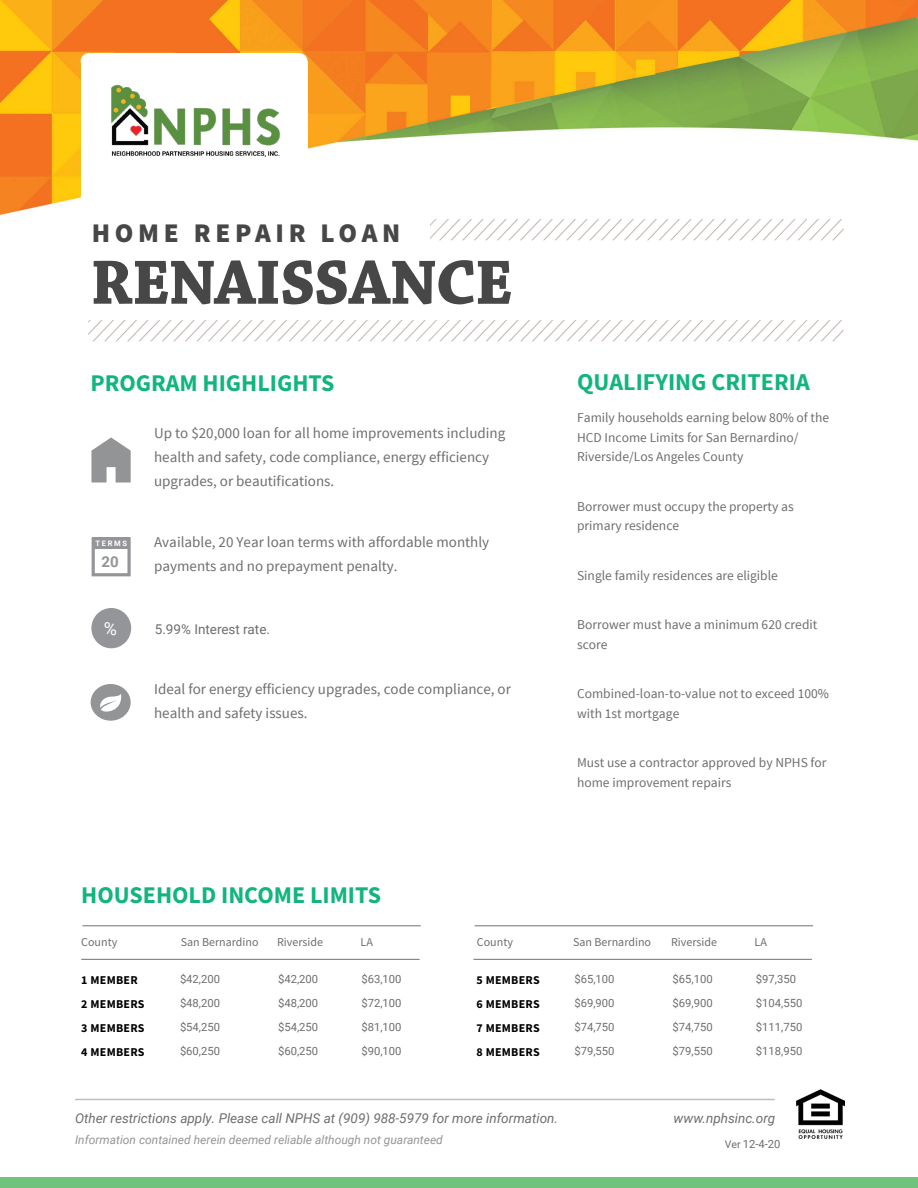
<style>
.page{position:relative;width:918px;height:1188px;background:#fff}
.page>*{position:absolute;margin:0;border:0;box-sizing:border-box;transform-origin:0 0}
.t1{font:700 66px "Chaparral Pro";letter-spacing:-.02em;color:#484748}
.t2{font:900 27px "Source Sans Pro";letter-spacing:.175em;color:#484748}
.t3{font:700 24px "Source Sans Pro";color:#12b57b}
.t4{font:18px "Roboto";color:#fff}
.t5{font:15px/24px "Source Sans Pro";color:#6d6e71}
.t6{font:700 15px "Roboto";color:#929495}
.t7{font:13.5px/19.5px "Source Sans Pro";color:#6d6e71}
.t8{font:italic 13.5px "Roboto";color:#6d6e71}
.t9{font:13.5px "Roboto";color:#6d6e71}
.t10{font:12px/24px "Source Sans Pro";color:#6d6e71;text-align:justify}
.t11{font:700 12px/24px "Source Sans Pro";letter-spacing:.02em;color:#000}
.t12{font:italic 12px "Roboto";color:#939598}
.t13{font:11.25px "Roboto";color:#6d6e71}
.t14{font:10.5px "Roboto";color:#6d6e71}
.t15{font:700 7.5px "Roboto";letter-spacing:.22em;color:#fff}
</style>
<div class="page">
<img style="left:0;top:0;width:918px;height:217px">
<div style="left:81px;top:62px;width:227px;height:144px;background:#fff"></div>
<div style="left:88px;top:53px;width:211px;height:148px;background:#fff"></div>
<img style="left:111px;top:84px;width:169px;height:73px">
<div style="left:81px;top:53px;width:15px;height:16px;background:#fff;border-radius:50%"></div>
<div style="left:292px;top:53px;width:15px;height:16px;background:#fff;border-radius:50%"></div>
<div style="left:0;top:1178px;width:918px;height:10px;background:#70c27c"></div>
<hr style="left:75px;top:1099px;width:700px;height:1px;background:#bcbec0">
<img style="left:796px;top:1090px;width:48px;height:49px">
<img style="left:430px;top:216px;width:414px;height:25px">
<img style="left:88px;top:320px;width:756px;height:22px">
<svg style="left:91px;top:437px;width:40px;height:45px"></svg>
<div style="left:91px;top:608px;width:40px;height:40px;background:#939598;border-radius:50%"></div>
<svg style="left:91px;top:684px;width:40px;height:37px"></svg>
<hr style="left:81px;top:959px;width:339px;height:1px;background:#776e6c">
<hr style="left:473px;top:959px;width:339px;height:1px;background:#776e6c">
<hr style="left:82px;top:926px;width:339px;height:1px;background:#776e6c">
<hr style="left:475px;top:926px;width:338px;height:1px;background:#776e6c">
<svg style="left:92px;top:537px;width:39px;height:39px"></svg>
<div style="left:93px;top:538px;width:37px;height:11px;background:#939598"></div>
<p class="t2" style="left:92px;top:214px;width:310px">HOME REPAIR LOAN</p>
<p class="t1" style="left:90px;top:244px;width:424px">RENAISSANCE</p>
<p class="t3" style="left:90px;top:366px;width:246px">PROGRAM HIGHLIGHTS</p>
<p class="t5" style="left:154px;top:421px;width:353px">Up to $20,000 loan for all home improvements including health and safety, code compliance, energy efficiency upgrades, or beautifications.</p>
<p class="t15" style="left:96px;top:538px;width:33px">TERMS</p>
<p class="t6" style="left:102px;top:552px;width:19px">20</p>
<p class="t4" style="left:104px;top:616px;width:15px">%</p>
<p class="t5" style="left:154px;top:531px;width:337px">Available, 20 Year loan terms with affordable monthly payments and no prepayment penalty.</p>
<p class="t5" style="left:154px;top:616px;width:165px">Competitive interest rates</p>
<p class="t9" style="left:155px;top:620px;width:117px">5.99% Interest rate.</p>
<p class="t5" style="left:154px;top:678px;width:358px">Ideal for energy efficiency upgrades, code compliance, or health and safety issues.</p>
<p class="t3" style="left:81px;top:879px;width:302px">HOUSEHOLD INCOME LIMITS</p>
<p class="t3" style="left:577px;top:367px;width:234px">QUALIFYING CRITERIA</p>
<p class="t7" style="left:577px;top:408px;width:254px">Family households earning below 80% of the<br>HCD Income Limits for San Bernardino/<br>Riverside/Los Angeles County</p>
<p class="t7" style="left:577px;top:497px;width:218px">Borrower must occupy the property as primary residence</p>
<p class="t7" style="left:577px;top:566px;width:202px">Single family residences are eligible</p>
<p class="t7" style="left:577px;top:615px;width:242px">Borrower must have a minimum 620 credit score</p>
<p class="t7" style="left:577px;top:684px;width:253px">Combined-loan-to-value not to exceed 100% with 1st mortgage</p>
<p class="t7" style="left:577px;top:753px;width:251px">Must use a contractor approved by NPHS for home improvement repairs</p>
<p class="t10" style="left:81px;top:930px;width:38px">County</p>
<p class="t10" style="left:181px;top:930px;width:79px">San Bernardino</p>
<p class="t10" style="left:277px;top:930px;width:47px">Riverside</p>
<p class="t10" style="left:361px;top:930px;width:14px">LA</p>
<p class="t10" style="left:477px;top:930px;width:38px">County</p>
<p class="t10" style="left:573px;top:930px;width:79px">San Bernardino</p>
<p class="t10" style="left:671px;top:930px;width:47px">Riverside</p>
<p class="t10" style="left:754px;top:930px;width:14px">LA</p>
<p class="t10" style="left:573px;top:968px;width:40px">$62,050 $66,650 $71,250 $75,850</p>
<p class="t10" style="left:671px;top:968px;width:40px">$62,050 $66,650 $71,250 $75,850</p>
<p class="t10" style="left:754px;top:968px;width:46px;text-align:left">$90,200 $96,900 $103,550 $110,250</p>
<p class="t13" style="left:180px;top:971px;width:42px">$42,200</p>
<p class="t13" style="left:278px;top:971px;width:42px">$42,200</p>
<p class="t13" style="left:361px;top:971px;width:42px">$63,100</p>
<p class="t13" style="left:574px;top:971px;width:42px">$65,100</p>
<p class="t13" style="left:673px;top:971px;width:42px">$65,100</p>
<p class="t13" style="left:756px;top:971px;width:42px">$97,350</p>
<p class="t13" style="left:180px;top:996px;width:42px">$48,200</p>
<p class="t13" style="left:278px;top:996px;width:42px">$48,200</p>
<p class="t13" style="left:361px;top:996px;width:42px">$72,100</p>
<p class="t13" style="left:574px;top:996px;width:42px">$69,900</p>
<p class="t13" style="left:673px;top:996px;width:42px">$69,900</p>
<p class="t13" style="left:756px;top:996px;width:48px">$104,550</p>
<p class="t13" style="left:180px;top:1019px;width:42px">$54,250</p>
<p class="t13" style="left:278px;top:1019px;width:42px">$54,250</p>
<p class="t13" style="left:361px;top:1019px;width:42px">$81,100</p>
<p class="t13" style="left:574px;top:1019px;width:42px">$74,750</p>
<p class="t13" style="left:673px;top:1019px;width:42px">$74,750</p>
<p class="t13" style="left:756px;top:1019px;width:48px">$111,750</p>
<p class="t13" style="left:180px;top:1043px;width:42px">$60,250</p>
<p class="t13" style="left:278px;top:1043px;width:42px">$60,250</p>
<p class="t13" style="left:361px;top:1043px;width:42px">$90,100</p>
<p class="t13" style="left:574px;top:1043px;width:42px">$79,550</p>
<p class="t13" style="left:673px;top:1043px;width:42px">$79,550</p>
<p class="t13" style="left:756px;top:1043px;width:48px">$118,950</p>
<p class="t10" style="left:181px;top:968px;width:40px">$40,250 $46,000 $51,750 $57,450</p>
<p class="t10" style="left:277px;top:968px;width:40px">$40,250 $46,000 $51,750 $57,450</p>
<p class="t10" style="left:361px;top:969px;width:40px">$58,450 $66,800 $75,150 $83,500</p>
<p class="t11" style="left:81px;top:968px;width:65px">1 MEMBER<br>2 MEMBERS<br>3 MEMBERS<br>4 MEMBERS</p>
<p class="t11" style="left:476px;top:968px;width:65px;text-align:justify">5 MEMBERS 6 MEMBERS 7 MEMBERS 8 MEMBERS</p>
<p class="t8" style="left:75px;top:1109px;width:485px">Other restrictions apply. Please call NPHS at (909) 988-5979 for more information.</p>
<p class="t12" style="left:75px;top:1132px;width:369px">Information contained herein deemed reliable although not guaranteed</p>
<p class="t8" style="left:674px;top:1109px;width:103px">www.nphsinc.org</p>
<p class="t14" style="left:725px;top:1137px;width:49px">Ver 5-9-19</p>
<p class="t13" style="left:743px;top:1137px;width:39px">12-4-20</p>
</div>
